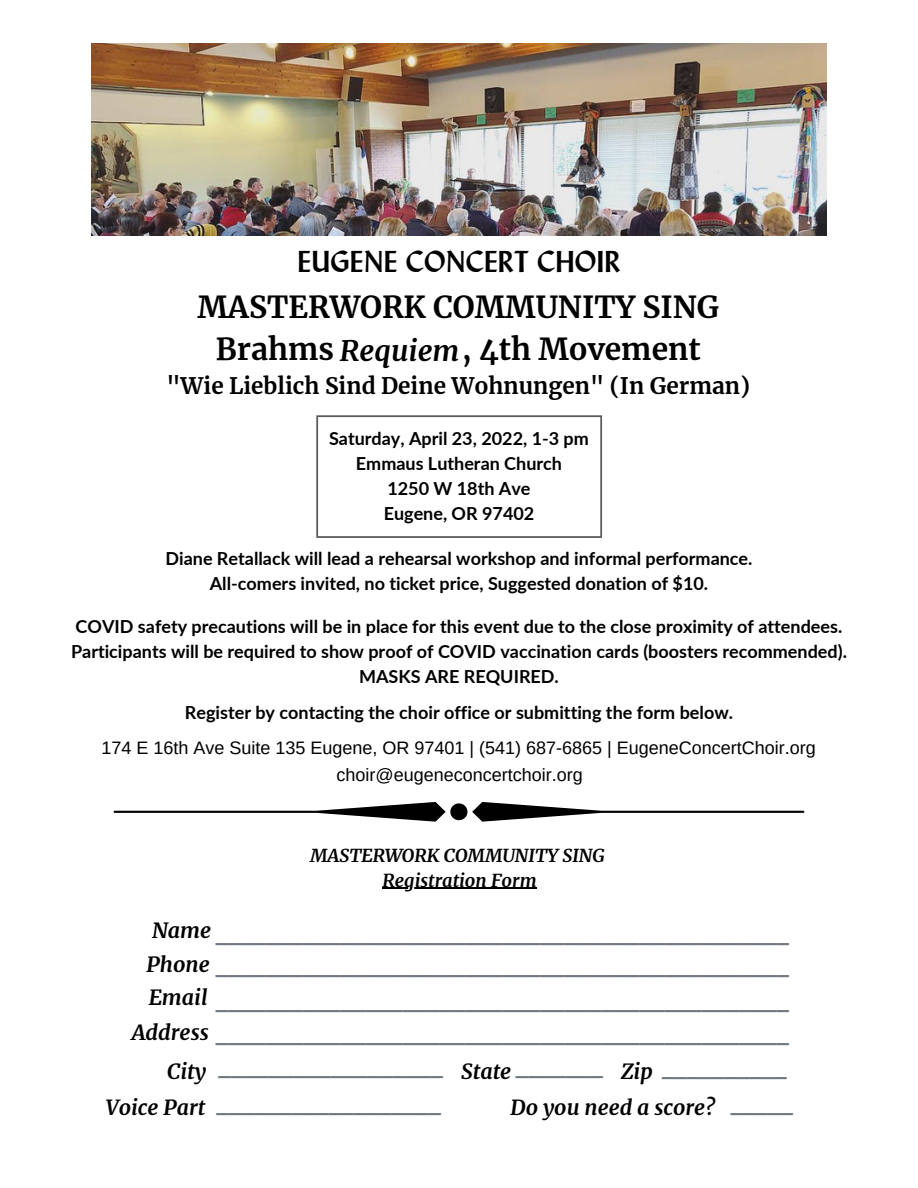
<style>
.page{position:relative;width:918px;height:1188px;background:#fff}
.page>*{position:absolute;margin:0;border:0;box-sizing:border-box;transform-origin:0 0}
.t1{font:34.65px "Trocchi";color:#727880}
.t2{font:700 30px "Merriweather";color:#000}
.t3{font:700 30px "Lydian BT";color:#000}
.t4{font:700 22.5px "Merriweather";color:#000}
.t5{font:italic 700 21.15px "Merriweather";color:#000}
.t6{font:italic 700 21px "Merriweather";color:#000}
.t7{font:700 18px/24.8px "Lato";color:#000}
.t8{font:18px "Arimo";color:#000}
.t9{font:italic 700 18px "Merriweather";color:#000}
.s1{font-style:italic;font-size:28.5px}
</style>
<div class="page">
<img style="left:92px;top:43px;width:734px;height:193px">
<svg style="left:114px;top:802px;width:690px;height:20px"></svg>
<svg style="left:316px;top:415px;width:286px;height:123px"></svg>
<hr style="left:383px;top:888px;width:154px;height:1px;background:#000">
<p class="t3" style="left:298px;top:243px;width:324px">EUGENE CONCERT CHOIR</p>
<p class="t2" style="left:197px;top:289px;width:523px">MASTERWORK COMMUNITY SING</p>
<p class="t2" style="left:216px;top:330px;width:487px">Brahms <span class="s1">Requiem</span>, 4th Movement</p>
<p class="t4" style="left:166px;top:372px;width:585px">"Wie Lieblich Sind Deine Wohnungen" (In German)</p>
<p class="t7" style="left:329px;top:426px;width:261px">Saturday, April 23, 2022, 1-3 pm</p>
<p class="t7" style="left:356px;top:451px;width:208px">Emmaus Lutheran Church</p>
<p class="t7" style="left:387px;top:475px;width:145px">1250 W 18th Ave</p>
<p class="t7" style="left:384px;top:500px;width:152px">Eugene, OR 97402</p>
<p class="t7" style="left:165px;top:546px;width:589px">Diane Retallack will lead a rehearsal workshop and informal performance.</p>
<p class="t7" style="left:210px;top:571px;width:500px">All-comers invited, no ticket price, Suggested donation of $10.</p>
<p class="t7" style="left:71px;top:614px;width:777px">COVID safety precautions will be in place for this event due to the close proximity of attendees.<br>Participants will be required to show proof of COVID vaccination cards (boosters recommended).</p>
<p class="t7" style="left:359px;top:663px;width:201px">MASKS ARE REQUIRED.</p>
<p class="t7" style="left:185px;top:700px;width:550px">Register by contacting the choir office or submitting the form below.</p>
<p class="t8" style="left:102px;top:738px;width:716px">174 E 16th Ave Suite 135 Eugene, OR 97401 | (541) 687-6865 | EugeneConcertChoir.org</p>
<p class="t8" style="left:336px;top:765px;width:248px">choir@eugeneconcertchoir.org</p>
<p class="t9" style="left:310px;top:844px;width:296px">MASTERWORK COMMUNITY SING</p>
<p class="t9" style="left:383px;top:869px;width:156px">Registration Form</p>
<p class="t5" style="left:152px;top:917px;width:61px">Name</p>
<p class="t5" style="left:146px;top:951px;width:65px">Phone</p>
<p class="t5" style="left:149px;top:984px;width:60px">Email</p>
<p class="t1" style="left:216px;top:907px;width:575px">______________________________________________</p>
<p class="t1" style="left:216px;top:940px;width:575px">______________________________________________</p>
<p class="t1" style="left:216px;top:974px;width:575px">______________________________________________</p>
<p class="t5" style="left:132px;top:1019px;width:79px">Address</p>
<p class="t5" style="left:167px;top:1058px;width:40px">City</p>
<p class="t1" style="left:216px;top:1008px;width:575px">______________________________________________</p>
<p class="t1" style="left:219px;top:1041px;width:226px">__________________</p>
<p class="t5" style="left:461px;top:1058px;width:52px">State</p>
<p class="t1" style="left:516px;top:1041px;width:89px">_______</p>
<p class="t5" style="left:621px;top:1058px;width:33px">Zip</p>
<p class="t1" style="left:662px;top:1042px;width:126px">__________</p>
<p class="t6" style="left:106px;top:1095px;width:101px">Voice Part</p>
<p class="t6" style="left:511px;top:1095px;width:206px">Do you need a score?</p>
<p class="t1" style="left:217px;top:1078px;width:226px">__________________</p>
<p class="t1" style="left:731px;top:1078px;width:64px">_____</p>
</div>
